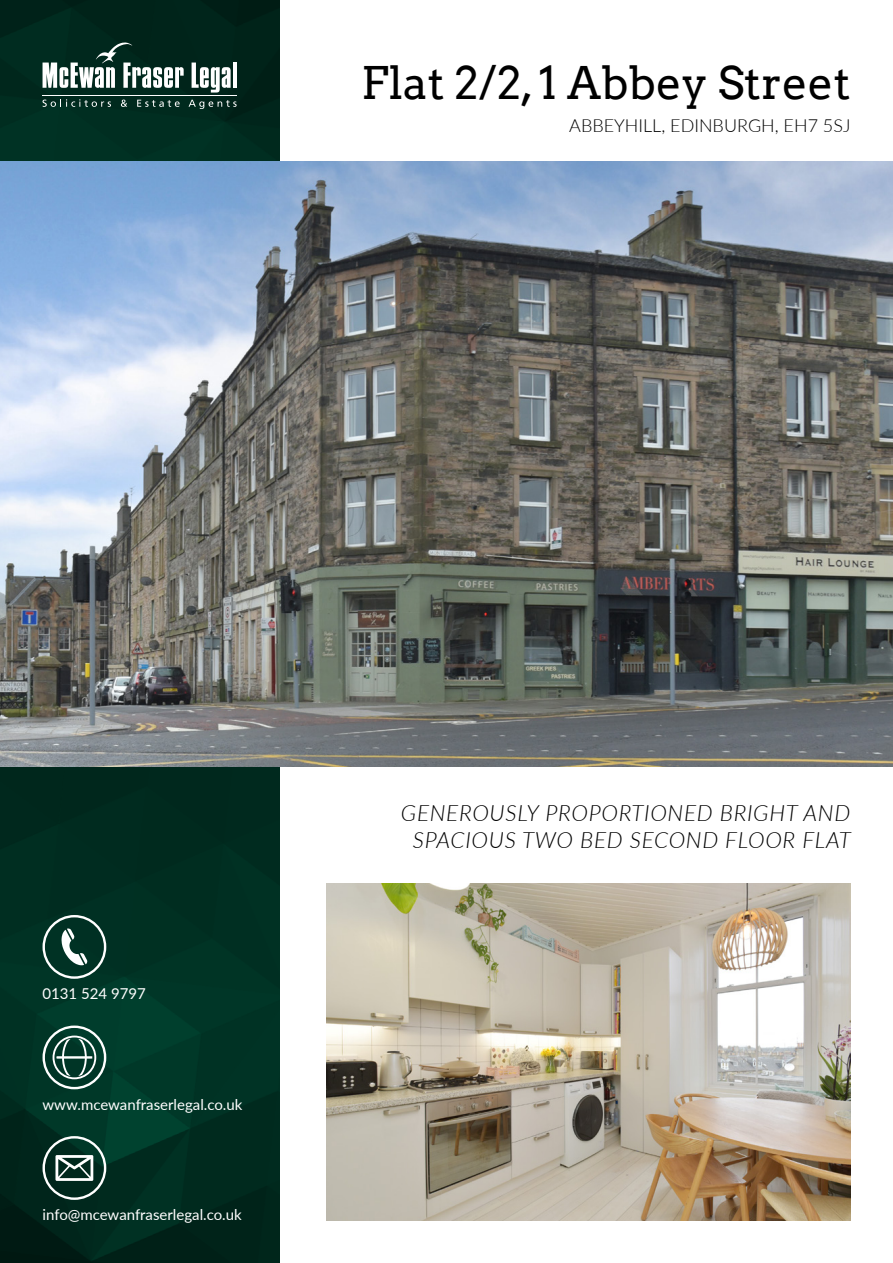
<style>
.page{position:relative;width:893px;height:1263px;background:#fff}
.page>*{position:absolute;margin:0;border:0;box-sizing:border-box;transform-origin:0 0}
.t1{font:45px "Arvo";color:#000}
.t2{font:italic 300 22.5px/27px "Lato";letter-spacing:.03em;color:#000;text-align:center}
.t3{font:300 18px "Lato";color:#000}
.t4{font:15px "Lato";color:#fff}
</style>
<div class="page">
<img style="left:0;top:0;width:279px;height:1263px">
<img style="left:0;top:162px;width:893px;height:605px">
<svg style="left:43px;top:43px;width:141px;height:45px"></svg>
<svg style="left:192px;top:63px;width:39px;height:30px"></svg>
<hr style="left:233px;top:63px;width:4px;height:25px;background:#fff">
<hr style="left:43px;top:95px;width:194px;height:1px;background:#fff">
<svg style="left:43px;top:99px;width:68px;height:8px"></svg>
<svg style="left:121px;top:100px;width:6px;height:7px"></svg>
<svg style="left:137px;top:100px;width:43px;height:7px"></svg>
<svg style="left:189px;top:100px;width:48px;height:9px"></svg>
<img style="left:326px;top:883px;width:524px;height:337px">
<svg style="left:43px;top:915px;width:63px;height:64px;background:#335a4f"></svg>
<svg style="left:43px;top:1025px;width:63px;height:64px;background:#3a6559"></svg>
<svg style="left:43px;top:1136px;width:63px;height:64px;background:#3a5b52"></svg>
<h1 class="t1" style="left:361px;top:55px;width:491px">Flat 2/2, 1 Abbey Street</h1>
<p class="t3" style="left:569px;top:113px;width:283px">ABBEYHILL, EDINBURGH, EH7 5SJ</p>
<p class="t4" style="left:43px;top:983px;width:105px">0131 524 9797</p>
<p class="t4" style="left:43px;top:1094px;width:201px">www.mcewanfraserlegal.co.uk</p>
<p class="t4" style="left:43px;top:1204px;width:201px">info@mcewanfraserlegal.co.uk</p>
<h2 class="t2" style="left:401px;top:798px;width:451px">GENEROUSLY PROPORTIONED BRIGHT AND<br>SPACIOUS TWO BED SECOND FLOOR FLAT</h2>
</div>
